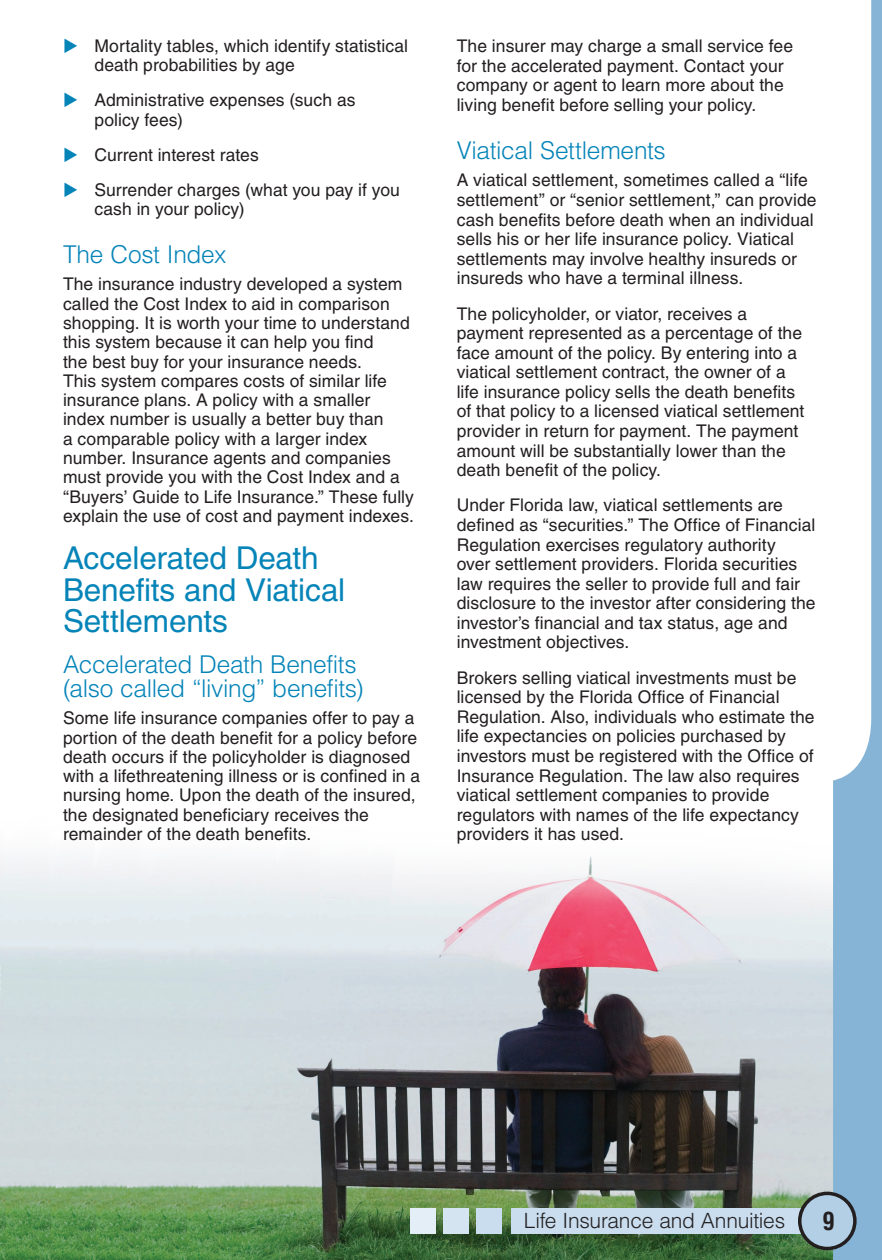
<style>
.page{position:relative;width:882px;height:1260px;background:#fff}
.page>*{position:absolute;margin:0;border:0;box-sizing:border-box;transform-origin:0 0}
.t1{font:31.5px/31.5px "Helvetica LT Std";letter-spacing:-.005em;color:#0584b8}
.t2{font:300 24.5px/24.5px "Helvetica LT Std";letter-spacing:-.015em;color:#0584b8}
.t3{font:700 condensed 24.5px "Helvetica LT Std";color:#231f20}
.t4{font:300 21px "Helvetica LT Std";letter-spacing:-.015em;color:#231f20}
.t5{font:17.5px/19.6px "Helvetica LT Std";letter-spacing:.005em;color:#231f20}
</style>
<div class="page">
<img style="left:0;top:854px;width:833px;height:406px">
<div style="left:512px;top:1208px;width:311px;height:26px;background:#c9ddee"></div>
<svg style="left:833px;top:0;width:49px;height:1260px;fill:#85b4d6"></svg>
<div style="left:800px;top:1193px;width:55px;height:56px;background:#b2cfe5;border-radius:50%"></div>
<div style="left:798px;top:1192px;width:59px;height:58px;border:4px solid #231f20;border-radius:50%"></div>
<div style="left:477px;top:1208px;width:25px;height:26px;background:#c9ddee"></div>
<div style="left:443px;top:1208px;width:26px;height:26px;background:#d5e4f1"></div>
<div style="left:410px;top:1208px;width:26px;height:26px;background:#e4eef6"></div>
<p class="t5" style="left:94px;top:36px;width:315px">Mortality tables, which identify statistical death probabilities by age</p>
<p class="t5" style="left:94px;top:90px;width:263px">Administrative expenses (such as policy fees)</p>
<p class="t5" style="left:94px;top:137px;width:307px;line-height:35px">Current interest rates<br>Surrender charges (what you pay if you</p>
<p class="t5" style="left:94px;top:199px;width:152px">cash in your policy)</p>
<h2 class="t2" style="left:63px;top:242px;width:165px">The Cost Index</h2>
<p class="t5" style="left:63px;top:274px;width:353px">The insurance industry developed a system called the Cost Index to aid in comparison shopping. It is worth your time to understand this system because it can help you find<br>the best buy for your insurance needs.<br>This system compares costs of similar life insurance plans. A policy with a smaller index number is usually a better buy than<br>a comparable policy with a larger index number. Insurance agents and companies must provide you with the Cost Index and a “Buyers’ Guide to Life Insurance.” These fully explain the use of cost and payment indexes.</p>
<h1 class="t1" style="left:63px;top:542px;width:284px">Accelerated Death<br>Benefits and Viatical<br>Settlements</h1>
<h2 class="t2" style="left:63px;top:651px;width:302px">Accelerated Death Benefits (also called “living” benefits)</h2>
<p class="t5" style="left:63px;top:708px;width:359px">Some life insurance companies offer to pay a portion of the death benefit for a policy before death occurs if the policyholder is diagnosed with a lifethreatening illness or is confined in a nursing home. Upon the death of the insured, the designated beneficiary receives the remainder of the death benefits.</p>
<p class="t5" style="left:457px;top:36px;width:338px">The insurer may charge a small service fee for the accelerated payment. Contact your company or agent to learn more about the living benefit before selling your policy.</p>
<h2 class="t2" style="left:457px;top:138px;width:211px">Viatical Settlements</h2>
<p class="t5" style="left:457px;top:170px;width:361px">A viatical settlement, sometimes called a “life settlement” or “senior settlement,” can provide cash benefits before death when an individual sells his or her life insurance policy. Viatical settlements may involve healthy insureds or insureds who have a terminal illness.</p>
<p class="t5" style="left:457px;top:304px;width:349px">The policyholder, or viator, receives a payment represented as a percentage of the face amount of the policy. By entering into a viatical settlement contract, the owner of a life insurance policy sells the death benefits of that policy to a licensed viatical settlement provider in return for payment. The payment amount will be substantially lower than the death benefit of the policy.</p>
<p class="t5" style="left:457px;top:495px;width:360px">Under Florida law, viatical settlements are defined as “securities.” The Office of Financial Regulation exercises regulatory authority<br>over settlement providers. Florida securities law requires the seller to provide full and fair disclosure to the investor after considering the investor’s financial and tax status, age and investment objectives.</p>
<p class="t5" style="left:457px;top:668px;width:359px">Brokers selling viatical investments must be licensed by the Florida Office of Financial Regulation. Also, individuals who estimate the life expectancies on policies purchased by investors must be registered with the Office of Insurance Regulation. The law also requires viatical settlement companies to provide regulators with names of the life expectancy providers it has used.</p>
<p class="t4" style="left:524px;top:1208px;width:263px">Life Insurance and Annuities</p>
<h2 class="t3" style="left:822px;top:1206px;width:14px">9</h2>
</div>
